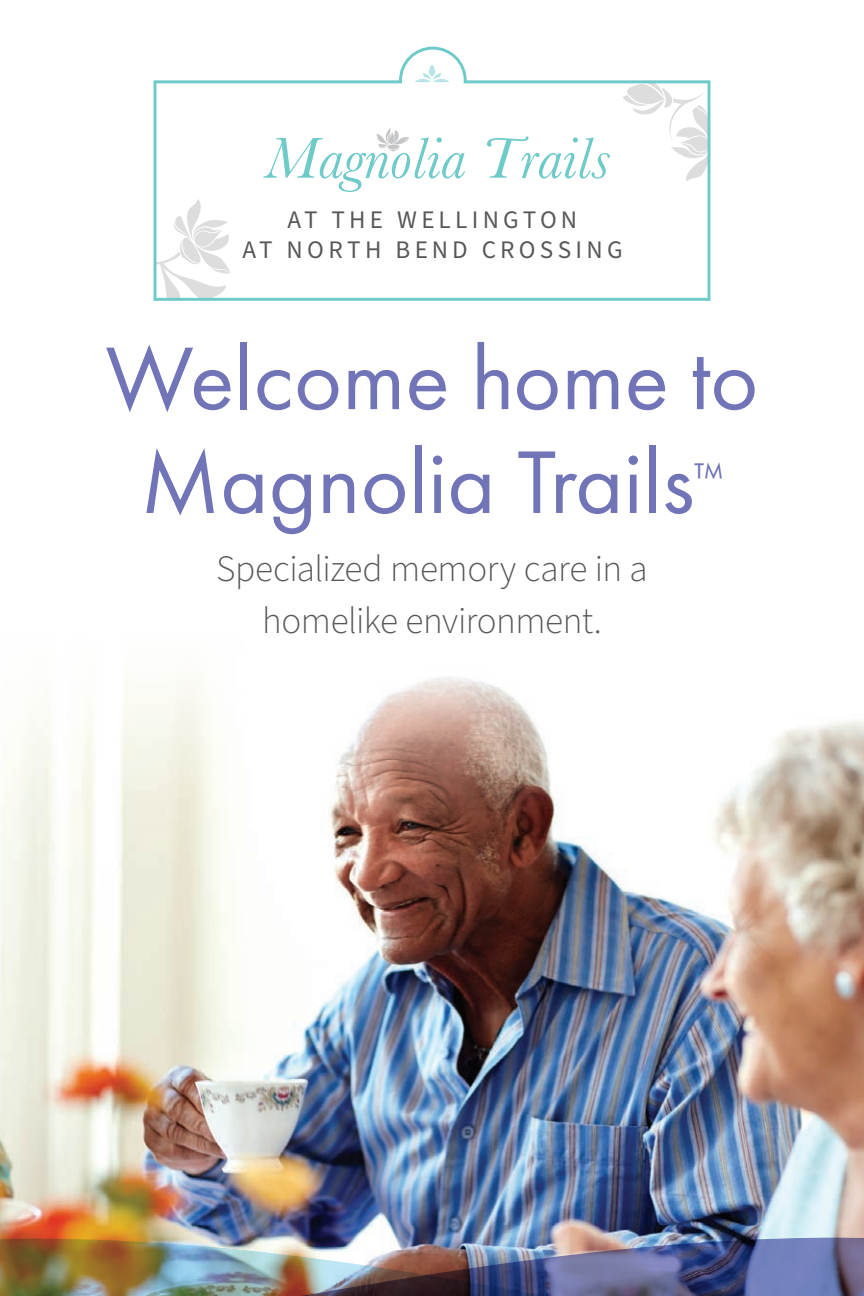
<style>
.page{position:relative;width:864px;height:1296px;background:#fff}
.page>*{position:absolute;margin:0;border:0;box-sizing:border-box;transform-origin:0 0}
.Headline{font:92.2px "Futura PT";color:#7174b7}
.Headline-2{font:40px "Futura PT";color:#7174b7}
.t1{font:300 37.2px "Source Sans Pro";letter-spacing:-.01em;color:#57585a}
.t2{font:25.2px/30.2px "Source Sans Pro";letter-spacing:.17em;color:#57585a;text-align:center}
</style>
<div class="page">
<img style="left:0;top:677px;width:864px;height:561px">
<img style="left:0;top:1238px;width:864px;height:58px">
<svg style="left:154px;top:47px;width:556px;height:254px"></svg>
<svg style="left:414px;top:65px;width:36px;height:17px"></svg>
<svg style="left:487px;top:136px;width:123px;height:43px"></svg>
<svg style="left:263px;top:128px;width:202px;height:64px"></svg>
<p class="t2" style="left:243px;top:205px;width:382px">AT THE WELLINGTON<br>AT NORTH BEND CROSSING</p>
<p class="Headline" style="left:105px;top:324px;width:655px">Welcome home to</p>
<p class="Headline" style="left:141px;top:428px;width:555px">Magnolia Trails</p>
<p class="Headline-2" style="left:694px;top:453px;width:30px">™</p>
<p class="t1" style="left:216px;top:543px;width:433px">Specialized memory care in a</p>
<p class="t1" style="left:262px;top:596px;width:341px">homelike environment.</p>
</div>
